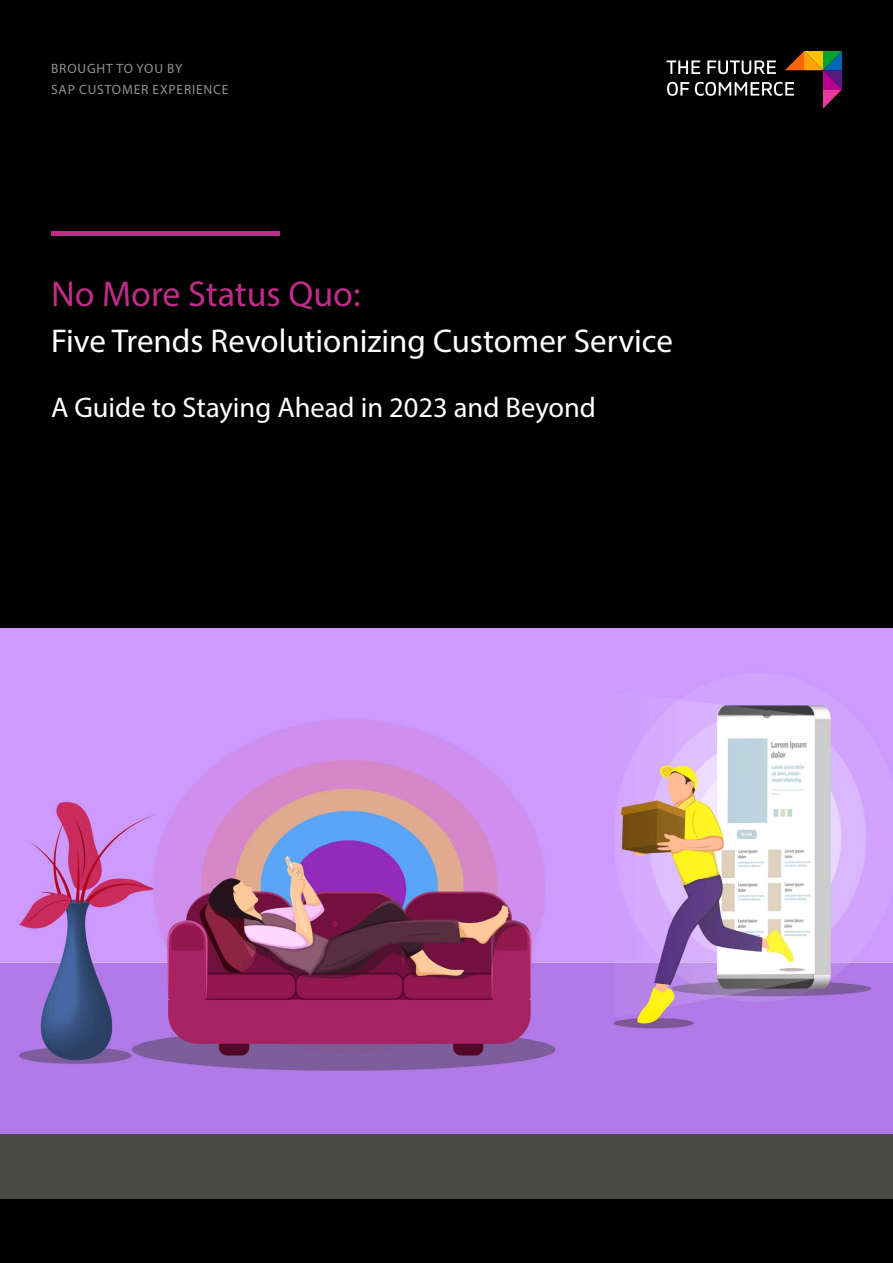
<style>
.page{position:relative;width:893px;height:1263px;background:#000}
.page>*{position:absolute;margin:0;border:0;box-sizing:border-box;transform-origin:0 0}
.t1{font:36px "Myriad Pro";color:#c02c88}
.t2{font:33px "Myriad Pro";color:#fff}
.t3{font:28.5px "Myriad Pro";color:#fff}
.t4{font:13.5px "Myriad Pro";letter-spacing:.06em;color:#919292}
</style>
<div class="page">
<div style="left:0;top:1134px;width:893px;height:65px;background:#494948"></div>
<img style="left:0;top:629px;width:893px;height:505px">
<hr style="left:51px;top:231px;width:229px;height:4px;background:#c02c88">
<svg style="left:666px;top:51px;width:176px;height:58px"></svg>
<p class="t4" style="left:51px;top:60px;width:133px">BROUGHT TO YOU BY</p>
<p class="t4" style="left:51px;top:81px;width:179px">SAP CUSTOMER EXPERIENCE</p>
<p class="t1" style="left:51px;top:271px;width:311px">No More Status Quo:</p>
<p class="t2" style="left:51px;top:321px;width:624px">Five Trends Revolutionizing Customer Service</p>
<p class="t3" style="left:51px;top:390px;width:546px">A Guide to Staying Ahead in 2023 and Beyond</p>
</div>
